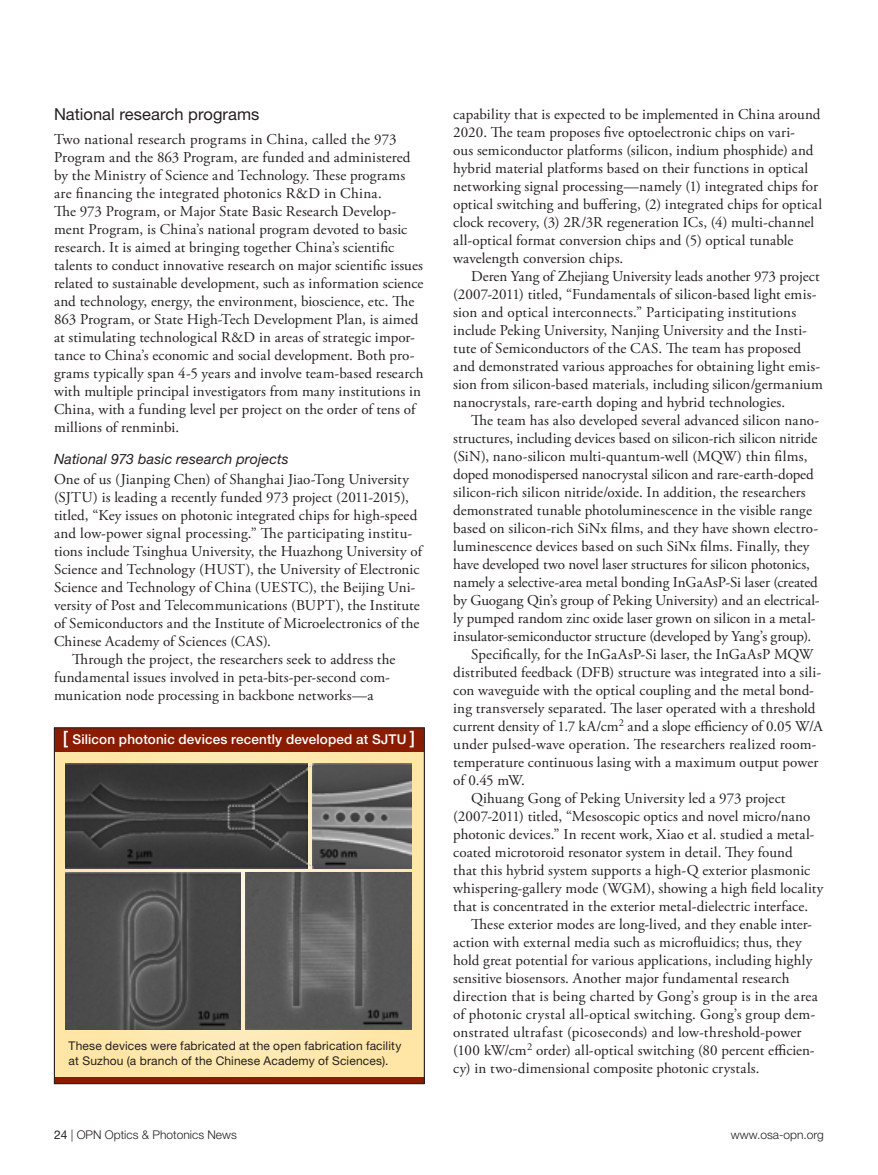
<style>
.page{position:relative;width:878px;height:1175px;background:#fff}
.page>*{position:absolute;margin:0;border:0;box-sizing:border-box;transform-origin:0 0}
.t1{font:16.5px "Helvetica Neue LT Std";color:#231f20}
.t2{font:15px/18px "Adobe Garamond Pro";letter-spacing:.005em;color:#231f20}
.t3{font:italic 14.25px "Helvetica Neue LT Std";letter-spacing:.01em;color:#231f20}
.t4{font:500 13.5px "Helvetica Neue LT Std";letter-spacing:.01em;color:#fff}
.t5{font:12px/15px "Helvetica Neue LT Std";letter-spacing:.015em;color:#231f20}
.t6{font:300 12px "Helvetica Neue LT Std";color:#231f20}
.s1{font-size:18px}
.s2{font-weight:400}
</style>
<div class="page">
<svg style="left:56px;top:752px;width:366px;height:325px;background:#f7e1a9"></svg>
<div style="left:54px;top:728px;width:370px;height:24px;background:#891c02"></div>
<div style="left:54px;top:1077px;width:370px;height:6px;background:#891c02"></div>
<img style="left:312px;top:764px;width:100px;height:104px">
<img style="left:65px;top:764px;width:242px;height:104px">
<img style="left:245px;top:872px;width:167px;height:157px">
<img style="left:65px;top:872px;width:175px;height:157px">
<svg style="left:306px;top:862px;width:8px;height:6px"></svg>
<svg style="left:306px;top:763px;width:8px;height:6px"></svg>
<div style="left:54px;top:727px;width:370px;height:357px;border:1px solid #231f20"></div>
<p class="t1" style="left:54px;top:104px;width:207px">National research programs</p>
<p class="t2" style="left:54px;top:131px;width:371px">Two national research programs in China, called the 973<br>Program and the 863 Program, are funded and administered by the Ministry of Science and Technology. These programs are financing the integrated photonics R&amp;D in China.<br>The 973 Program, or Major State Basic Research Develop&shy;ment Program, is China’s national program devoted to basic research. It is aimed at bringing together China’s scientific talents to conduct innovative research on major scientific issues related to sustainable development, such as information science and technology, energy, the environment, bioscience, etc. The 863 Program, or State High-Tech Development Plan, is aimed at stimulating technological R&amp;D in areas of strategic impor&shy;tance to China’s economic and social development. Both pro&shy;grams typically span 4-5 years and involve team-based research with multiple principal investigators from many institutions in China, with a funding level per project on the order of tens of millions of renminbi.</p>
<p class="t3" style="left:54px;top:450px;width:236px">National 973 basic research projects</p>
<p class="t2" style="left:54px;top:470px;width:356px">One of us (Jianping Chen) of Shanghai Jiao-Tong University</p>
<p class="t2" style="left:54px;top:488px;width:356px">(SJTU) is leading a recently funded 973 project (2011-2015),</p>
<p class="t2" style="left:54px;top:506px;width:365px">titled, “Key issues on photonic integrated chips for high-speed</p>
<p class="t2" style="left:54px;top:524px;width:360px">and low-power signal processing.” The participating institu-</p>
<p class="t2" style="left:54px;top:542px;width:369px">tions include Tsinghua University, the Huazhong University of</p>
<p class="t2" style="left:54px;top:560px;width:367px">Science and Technology (HUST), the University of Electronic</p>
<p class="t2" style="left:54px;top:578px;width:363px">Science and Technology of China (UESTC), the Beijing Uni-</p>
<p class="t2" style="left:54px;top:596px;width:367px">versity of Post and Telecommunications (BUPT), the Institute</p>
<p class="t2" style="left:54px;top:614px;width:367px">of Semiconductors and the Institute of Microelectronics of the</p>
<p class="t2" style="left:54px;top:632px;width:218px">Chinese Academy of Sciences (CAS).</p>
<p class="t2" style="left:72px;top:650px;width:325px">Through the project, the researchers seek to address the</p>
<p class="t2" style="left:54px;top:668px;width:337px">fundamental issues involved in peta-bits-per-second com-</p>
<p class="t2" style="left:54px;top:686px;width:321px">munication node processing in backbone networks—a</p>
<p class="t4" style="left:63px;top:731px;width:354px"><span class="s1">[</span> Silicon photonic devices recently developed at SJTU <span class="s1">]</span></p>
<p class="t5" style="left:69px;top:1038px;width:334px">These devices were fabricated at the open fabrication facility at Suzhou (a branch of the Chinese Academy of Sciences).</p>
<p class="t2" style="left:453px;top:106px;width:370px">capability that is expected to be implemented in China around 2020. The team proposes five optoelectronic chips on vari-<br>ous semiconductor platforms (silicon, indium phosphide) and hybrid material platforms based on their functions in optical networking signal processing—namely (1) integrated chips for optical switching and buffering, (2) integrated chips for optical clock recovery, (3) 2R/3R regeneration ICs, (4) multi-channel all-optical format conversion chips and (5) optical tunable wavelength conversion chips.</p>
<p class="t2" style="left:453px;top:268px;width:371px;text-indent:18px">Deren Yang of Zhejiang University leads another 973 project (2007-2011) titled, “Fundamentals of silicon-based light emis&shy;sion and optical interconnects.” Participating institutions include Peking University, Nanjing University and the Insti&shy;tute of Semiconductors of the CAS. The team has proposed and demonstrated various approaches for obtaining light emis&shy;sion from silicon-based materials, including silicon/germanium nanocrystals, rare-earth doping and hybrid technologies.</p>
<p class="t2" style="left:471px;top:412px;width:349px">The team has also developed several advanced silicon nano-</p>
<p class="t2" style="left:453px;top:430px;width:365px">structures, including devices based on silicon-rich silicon nitride</p>
<p class="t2" style="left:453px;top:448px;width:355px">(SiN), nano-silicon multi-quantum-well (MQW) thin films,</p>
<p class="t2" style="left:453px;top:466px;width:362px">doped monodispersed nanocrystal silicon and rare-earth-doped</p>
<p class="t2" style="left:453px;top:484px;width:354px">silicon-rich silicon nitride/oxide. In addition, the researchers</p>
<p class="t2" style="left:453px;top:502px;width:360px">demonstrated tunable photoluminescence in the visible range</p>
<p class="t2" style="left:453px;top:520px;width:366px">based on silicon-rich SiNx films, and they have shown electro-</p>
<p class="t2" style="left:453px;top:538px;width:358px">luminescence devices based on such SiNx films. Finally, they</p>
<p class="t2" style="left:453px;top:556px;width:358px">have developed two novel laser structures for silicon photonics,</p>
<p class="t2" style="left:453px;top:574px;width:366px">namely a selective-area metal bonding InGaAsP-Si laser (created</p>
<p class="t2" style="left:453px;top:592px;width:368px">by Guogang Qin’s group of Peking University) and an electrical-</p>
<p class="t2" style="left:453px;top:610px;width:364px">ly pumped random zinc oxide laser grown on silicon in a metal-</p>
<p class="t2" style="left:453px;top:628px;width:359px">insulator-semiconductor structure (developed by Yang’s group).</p>
<p class="t2" style="left:471px;top:646px;width:343px">Specifically, for the InGaAsP-Si laser, the InGaAsP MQW</p>
<p class="t2" style="left:453px;top:664px;width:369px">distributed feedback (DFB) structure was integrated into a sili-</p>
<p class="t2" style="left:453px;top:682px;width:362px">con waveguide with the optical coupling and the metal bond-</p>
<p class="t2" style="left:453px;top:700px;width:364px">ing transversely separated. The laser operated with a threshold</p>
<p class="t2" style="left:453px;top:718px;width:371px">current density of 1.7 kA/cm<sup>2</sup> and a slope efficiency of 0.05 W/A</p>
<p class="t2" style="left:453px;top:736px;width:364px">under pulsed-wave operation. The researchers realized room-</p>
<p class="t2" style="left:453px;top:754px;width:366px">temperature continuous lasing with a maximum output power</p>
<p class="t2" style="left:453px;top:772px;width:73px">of 0.45 mW.</p>
<p class="t2" style="left:471px;top:790px;width:316px">Qihuang Gong of Peking University led a 973 project</p>
<p class="t2" style="left:453px;top:808px;width:358px">(2007-2011) titled, “Mesoscopic optics and novel micro/nano</p>
<p class="t2" style="left:453px;top:826px;width:362px">photonic devices.” In recent work, Xiao et al. studied a metal-</p>
<p class="t2" style="left:453px;top:844px;width:341px">coated microtoroid resonator system in detail. They found</p>
<p class="t2" style="left:453px;top:862px;width:358px">that this hybrid system supports a high-Q exterior plasmonic</p>
<p class="t2" style="left:453px;top:880px;width:371px">whispering-gallery mode (WGM), showing a high field locality</p>
<p class="t2" style="left:453px;top:898px;width:356px">that is concentrated in the exterior metal-dielectric interface.</p>
<p class="t2" style="left:471px;top:916px;width:342px">These exterior modes are long-lived, and they enable inter-</p>
<p class="t2" style="left:453px;top:934px;width:350px">action with external media such as microfluidics; thus, they</p>
<p class="t2" style="left:453px;top:952px;width:360px">hold great potential for various applications, including highly</p>
<p class="t2" style="left:453px;top:970px;width:338px">sensitive biosensors. Another major fundamental research</p>
<p class="t2" style="left:453px;top:988px;width:366px">direction that is being charted by Gong’s group is in the area</p>
<p class="t2" style="left:453px;top:1006px;width:363px">of photonic crystal all-optical switching. Gong’s group dem-</p>
<p class="t2" style="left:453px;top:1024px;width:350px">onstrated ultrafast (picoseconds) and low-threshold-power</p>
<p class="t2" style="left:453px;top:1042px;width:363px">(100 kW/cm<sup>2</sup> order) all-optical switching (80 percent efficien-</p>
<p class="t2" style="left:453px;top:1060px;width:308px">cy) in two-dimensional composite photonic crystals.</p>
<p class="t6" style="left:54px;top:1126px;width:184px"><span class="s2">24</span> | OPN Optics &amp; Photonics News</p>
<p class="t6" style="left:731px;top:1126px;width:94px">www.osa-opn.org</p>
</div>
